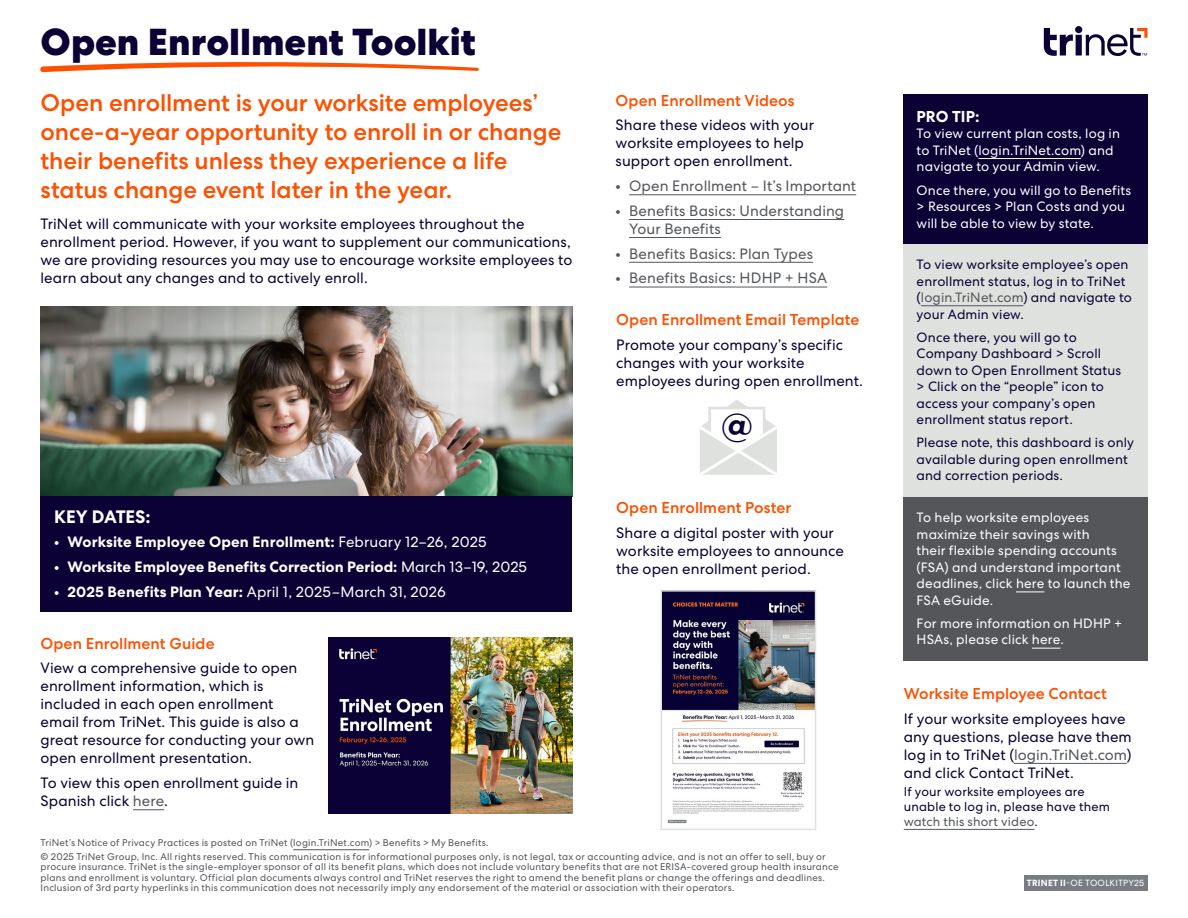
<style>
.page{position:relative;width:1188px;height:918px;background:#fff}
.page>*{position:absolute;margin:0;border:0;box-sizing:border-box;transform-origin:0 0}
.t1{font:800 37.5px "Centra No 2";color:#0b0134}
.t2{font:700 33.15px "Gotham";color:#0b0134}
.t3{font:500 24px/28.8px "Centra No 2";color:#fd5000}
.t4{font:700 18px "Centra No 2";letter-spacing:-.005em;color:#fff}
.t5{font:500 15.75px "Centra No 2";letter-spacing:.005em;color:#fd5000}
.t6{font:700 15.75px "Centra No 2";color:#fff}
.t7{font:15px/18px "Centra No 2";letter-spacing:.005em;color:#0b0134}
.t8{font:15px/18px "Centra No 2";letter-spacing:.01em;color:#54565a}
.t9{font:700 15px "Centra No 2";letter-spacing:.005em;color:#fff}
.t10{font:15px "Centra No 2";letter-spacing:.005em;color:#fff}
.t11{font:13.5px/16.5px "Centra No 2";letter-spacing:.01em;color:#fff}
.t12{font:13.5px/16.5px "Centra No 2";letter-spacing:.01em;color:#0b0134}
.t13{font:12.75px/15px "Centra No 2";letter-spacing:.01em;color:#0b0134}
.t14{font:9.75px/10.5px "Centra No 2";letter-spacing:.02em;color:#54565a}
.t15{font:9px "Centra No 2";letter-spacing:.025em;color:#fff}
.s1{font-weight:400}
.s2{font-weight:700}
.s3{color:#54565a}
</style>
<div class="page">
<svg style="left:40px;top:62px;width:439px;height:11px"></svg>
<hr style="left:293px;top:849px;width:76px;height:1px;background:#54565a">
<hr style="left:629px;top:195px;width:227px;height:1px;background:#54565a">
<hr style="left:629px;top:219px;width:215px;height:1px;background:#54565a">
<hr style="left:629px;top:237px;width:92px;height:1px;background:#54565a">
<hr style="left:629px;top:262px;width:184px;height:1px;background:#54565a">
<hr style="left:629px;top:287px;width:198px;height:1px;background:#54565a">
<hr style="left:133px;top:810px;width:31px;height:1px;background:#54565a">
<svg style="left:700px;top:400px;width:77px;height:75px"></svg>
<img style="left:40px;top:306px;width:532px;height:190px">
<div style="left:1024px;top:875px;width:124px;height:16px;background:#797d82"></div>
<div style="left:903px;top:94px;width:245px;height:150px;background:#0b0134"></div>
<hr style="left:979px;top:158px;width:102px;height:1px;background:#fff">
<div style="left:40px;top:496px;width:532px;height:116px;background:#0b0134"></div>
<hr style="left:1014px;top:763px;width:113px;height:1px;background:#54565a">
<hr style="left:904px;top:829px;width:130px;height:1px;background:#54565a">
<svg style="left:1044px;top:26px;width:103px;height:30px"></svg>
<div style="left:903px;top:496px;width:245px;height:165px;background:#54565a"></div>
<svg style="left:1016px;top:592px;width:28px;height:1px"></svg>
<svg style="left:1032px;top:648px;width:28px;height:1px"></svg>
<img style="left:328px;top:638px;width:244px;height:176px">
<img style="left:664px;top:593px;width:149px;height:231px">
<div style="left:661px;top:590px;width:155px;height:240px;border:2px solid #dfe1df"></div>
<div style="left:903px;top:244px;width:245px;height:252px;background:#dfe1df"></div>
<hr style="left:921px;top:306px;width:102px;height:1px;background:#54565a">
<h1 class="t1" style="left:40px;top:20px;width:437px">Open Enrollment Toolkit</h1>
<h3 class="t3" style="left:40px;top:89px;width:522px">Open enrollment is your worksite employees’ once-a-year opportunity to enroll in or change their benefits unless they experience a life status change event later in the year.</h3>
<p class="t7" style="left:40px;top:215px;width:533px">TriNet will communicate with your worksite employees throughout the enrollment period. However, if you want to supplement our communications, we are providing resources you may use to encourage worksite employees to learn about any changes and to actively enroll.</p>
<p class="t4" style="left:54px;top:506px;width:98px">KEY DATES:</p>
<p class="t9" style="left:54px;top:533px;width:434px">• Worksite Employee Open Enrollment: <span class="s1">February 12–26, 2025</span></p>
<p class="t9" style="left:54px;top:558px;width:475px">• Worksite Employee Benefits Correction Period: <span class="s1">March 13–19, 2025</span></p>
<p class="t10" style="left:54px;top:583px;width:393px"><span class="s2">• 2025 Benefits Plan Year:</span> April 1, 2025–March 31, 2026</p>
<p class="t5" style="left:40px;top:634px;width:176px">Open Enrollment Guide</p>
<p class="t7" style="left:40px;top:659px;width:275px">View a comprehensive guide to open enrollment information, which is included in each open enrollment email from TriNet. This guide is also a great resource for conducting your own open enrollment presentation.</p>
<p class="t7" style="left:40px;top:774px;width:259px">To view this open enrollment guide in<br>Spanish click <span class="s3">here</span>.</p>
<p class="t5" style="left:616px;top:91px;width:181px">Open Enrollment Videos</p>
<p class="t7" style="left:616px;top:116px;width:200px">Share these videos with your worksite employees to help support open enrollment.</p>
<p class="t8" style="left:616px;top:177px;width:242px"><span class="s2">•</span> Open Enrollment – It’s Important</p>
<p class="t8" style="left:629px;top:202px;width:217px;text-indent:-14px"><span class="s2">•</span> Benefits Basics: Understanding<br>Your Benefits</p>
<p class="t8" style="left:616px;top:244px;width:199px"><span class="s2">•</span> Benefits Basics: Plan Types</p>
<p class="t8" style="left:616px;top:269px;width:213px"><span class="s2">•</span> Benefits Basics: HDHP + HSA</p>
<p class="t5" style="left:616px;top:311px;width:245px">Open Enrollment Email Template</p>
<p class="t7" style="left:616px;top:336px;width:248px">Promote your company’s specific changes with your worksite employees during open enrollment.</p>
<h2 class="t2" style="left:721px;top:404px;width:34px">@</h2>
<p class="t5" style="left:616px;top:498px;width:177px">Open Enrollment Poster</p>
<p class="t7" style="left:616px;top:523px;width:229px">Share a digital poster with your worksite employees to announce the open enrollment period.</p>
<p class="t14" style="left:40px;top:836px;width:787px;line-height:13.5px">TriNet’s Notice of Privacy Practices is posted on TriNet (login.TriNet.com) &gt; Benefits &gt; My Benefits.<br>© 2025 TriNet Group, Inc. All rights reserved. This communication is for informational purposes only, is not legal, tax or accounting advice, and is not an offer to sell, buy or</p>
<p class="t14" style="left:41px;top:861px;width:800px">procure insurance. TriNet is the single-employer sponsor of all its benefit plans, which does not include voluntary benefits that are not ERISA-covered group health insurance plans and enrollment is voluntary. Official plan documents always control and TriNet reserves the right to amend the benefit plans or change the offerings and deadlines.<br>Inclusion of 3rd party hyperlinks in this communication does not necessarily imply any endorsement of the material or association with their operators.</p>
<p class="t6" style="left:917px;top:107px;width:65px">PRO TIP:</p>
<p class="t11" style="left:917px;top:125px;width:205px">To view current plan costs, log in to TriNet (login.TriNet.com) and navigate to your Admin view.</p>
<p class="t11" style="left:917px;top:182px;width:216px">Once there, you will go to Benefits &gt; Resources &gt; Plan Costs and you will be able to view by state.</p>
<p class="t12" style="left:917px;top:256px;width:217px">To view worksite employee’s open enrollment status, log in to TriNet (<span class="s3">login.TriNet.com</span>) and navigate to your Admin view.</p>
<p class="t12" style="left:917px;top:329px;width:206px">Once there, you will go to<br>Company Dashboard &gt; Scroll down to Open Enrollment Status &gt; Click on the “people” icon to access your company’s open enrollment status report.</p>
<p class="t12" style="left:917px;top:435px;width:219px">Please note, this dashboard is only available during open enrollment and correction periods.</p>
<p class="t11" style="left:917px;top:509px;width:215px">To help worksite employees maximize their savings with<br>their flexible spending accounts (FSA) and understand important deadlines, click here to launch the<br>FSA eGuide.</p>
<p class="t11" style="left:917px;top:615px;width:207px">For more information on HDHP +<br>HSAs, please click here.</p>
<p class="t5" style="left:904px;top:684px;width:205px">Worksite Employee Contact</p>
<p class="t7" style="left:904px;top:709px;width:230px">If your worksite employees have any questions, please have them log in to TriNet (<span class="s3">login.TriNet.com</span>) and click Contact TriNet.</p>
<p class="t13" style="left:904px;top:784px;width:208px">If your worksite employees are unable to log in, please have them <span class="s3">watch this short video</span>.</p>
<p class="t15" style="left:1027px;top:878px;width:119px"><span class="s2">TRINET II</span>-OE TOOLKITPY25</p>
</div>
